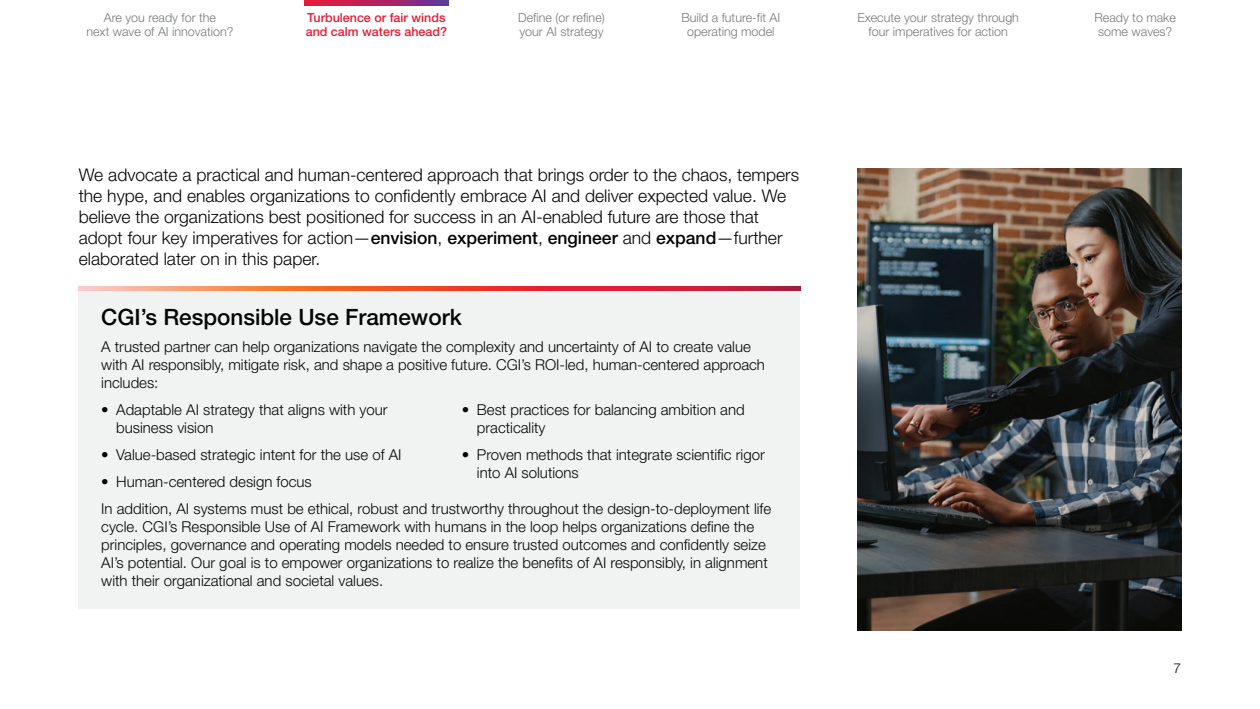
<style>
.page{position:relative;width:1260px;height:709px;background:#fff}
.page>*{position:absolute;margin:0;border:0;box-sizing:border-box;transform-origin:0 0}
.t1{font:500 22.5px "Helvetica Neue LT Pro";color:#040503}
.t2{font:300 17.5px/21px "Helvetica Neue LT Pro";color:#040503}
.t3{font:300 15px/18px "Helvetica Neue LT Pro";color:#040503}
.t4{font:300 13.75px "Helvetica Neue LT Pro";color:#040503}
.t5{font:300 12.5px/13.8px "Helvetica Neue LT Pro";color:#77797a;text-align:center}
.t6{font:500 12.5px/13.8px "Helvetica Neue LT Pro";color:#e41c37}
.s1{font-weight:500}
</style>
<div class="page">
<svg style="left:304px;top:0;width:145px;height:6px"></svg>
<img style="left:858px;top:168px;width:323px;height:462px">
<div style="left:79px;top:286px;width:721px;height:322px;background:#f1f3f3"></div>
<svg style="left:79px;top:286px;width:721px;height:5px;background:#e65344"></svg>
<p class="t6" style="left:306px;top:11px;width:143px">Turbulence or fair winds and calm waters ahead?</p>
<p class="t5" style="left:518px;top:11px;width:88px;text-align:left">Define (or refine) your AI strategy</p>
<p class="t5" style="left:86px;top:11px;width:149px">Are you ready for the<br>next wave of AI innovation?</p>
<p class="t5" style="left:1095px;top:11px;width:83px;text-align:left">Ready to make some waves?</p>
<p class="t5" style="left:681px;top:11px;width:100px">Build a future-fit AI operating model</p>
<p class="t5" style="left:857px;top:11px;width:163px">Execute your strategy through four imperatives for action</p>
<p class="t2" style="left:79px;top:164px;width:722px">We advocate a practical and human-centered approach that brings order to the chaos, tempers the hype, and enables organizations to confidently embrace AI and deliver expected value. We believe the organizations best positioned for success in an AI-enabled future are those that adopt four key imperatives for action—<span class="s1">envision</span>, <span class="s1">experiment</span>, <span class="s1">engineer</span> and <span class="s1">expand</span>—further elaborated later on in this paper.</p>
<h1 class="t1" style="left:101px;top:303px;width:362px">CGI’s Responsible Use Framework</h1>
<p class="t3" style="left:101px;top:337px;width:665px">A trusted partner can help organizations navigate the complexity and uncertainty of AI to create value with AI responsibly, mitigate risk, and shape a positive future. CGI’s ROI-led, human-centered approach includes:</p>
<p class="t3" style="left:116px;top:400px;width:273px;text-indent:-15px">• Adaptable AI strategy that aligns with your business vision</p>
<p class="t3" style="left:101px;top:445px;width:302px">• Value-based strategic intent for the use of AI</p>
<p class="t3" style="left:101px;top:472px;width:212px">• Human-centered design focus</p>
<p class="t3" style="left:477px;top:400px;width:269px;text-indent:-15px">• Best practices for balancing ambition and practicality</p>
<p class="t3" style="left:477px;top:445px;width:289px;text-indent:-15px">• Proven methods that integrate scientific rigor into AI solutions</p>
<p class="t3" style="left:101px;top:499px;width:672px">In addition, AI systems must be ethical, robust and trustworthy throughout the design-to-deployment life cycle. CGI’s Responsible Use of AI Framework with humans in the loop helps organizations define the principles, governance and operating models needed to ensure trusted outcomes and confidently seize AI’s potential. Our goal is to empower organizations to realize the benefits of AI responsibly, in alignment with their organizational and societal values.</p>
<p class="t4" style="left:1174px;top:660px;width:9px">7</p>
</div>
